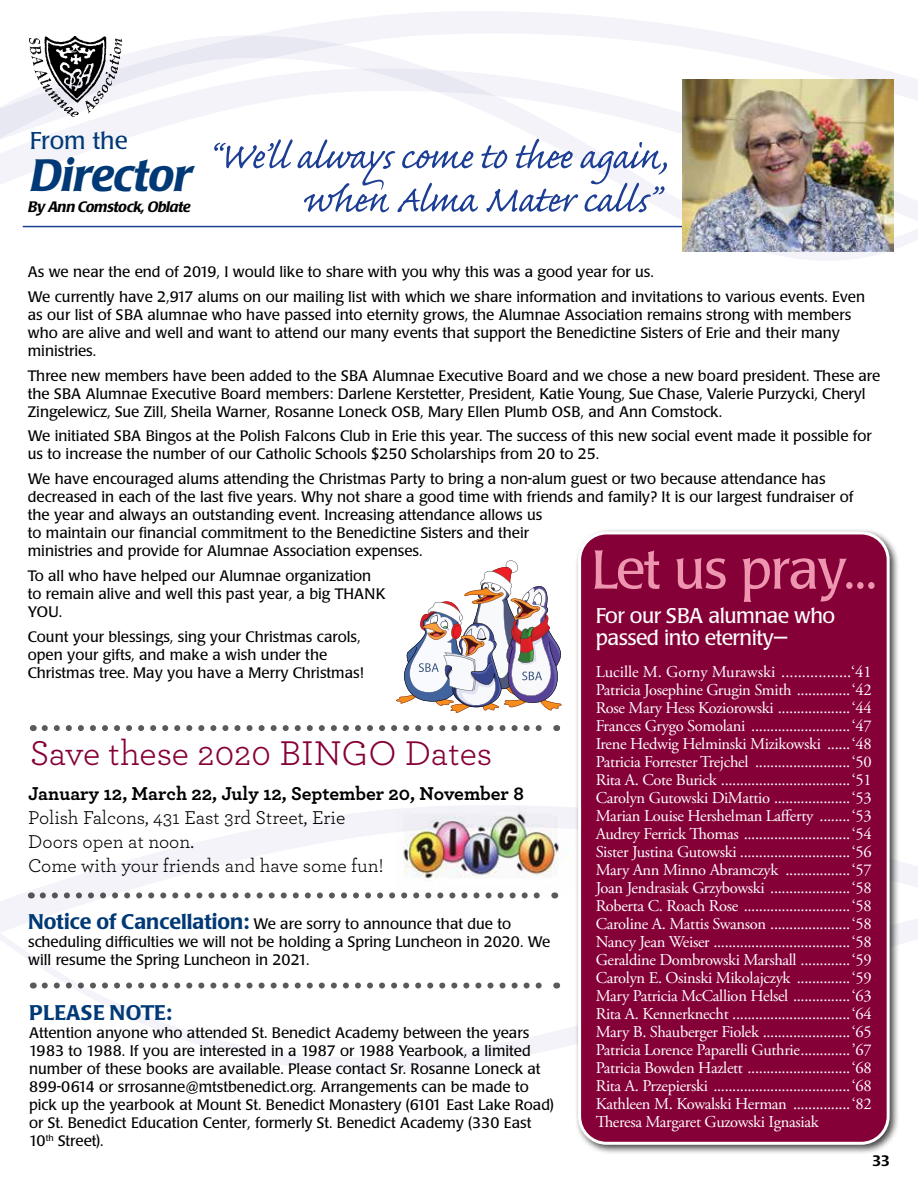
<style>
.page{position:relative;width:918px;height:1188px;background:#fff}
.page>*{position:absolute;margin:0;border:0;box-sizing:border-box;transform-origin:0 0}
.t1{font:54px "Poppl Laudatio";letter-spacing:-.025em;color:#ee95b0}
.t2{font:italic 500 45px "Poppl Laudatio";color:#003976}
.t3{font:36px "Archer";color:#860038}
.t4{font:24px "Poppl Laudatio";color:#003976}
.t5{font:21px/22.5px "Poppl Laudatio";letter-spacing:-.025em;color:#fff}
.t6{font:500 21px "Poppl Laudatio";color:#003976}
.t7{font:19.5px/24px "Archer";color:#000}
.t8{font:700 19.5px "Archer";color:#000}
.t9{font:16.5px/18px "Adobe Garamond Pro";letter-spacing:-.02em;color:#fff;text-align:justify}
.t10{font:15px/18px "Poppl Laudatio";color:#000}
.t11{font:italic 500 15px "Poppl Laudatio";letter-spacing:-.02em;color:#000}
.t12{font:500 15px "Poppl Laudatio";color:#000}
.s1{font-weight:500;font-size:21px;color:#003976}
</style>
<div class="page">
<svg style="left:278px;top:12px;width:431px;height:19px;fill:#f3f3f9"></svg>
<svg style="left:29px;top:31px;width:824px;height:31px"></svg>
<svg style="left:0;top:62px;width:918px;height:198px"></svg>
<svg style="left:214px;top:139px;width:453px;height:73px"></svg>
<hr style="left:23px;top:226px;width:686px;height:1px;background:#1c3e94">
<img style="left:683px;top:80px;width:211px;height:172px">
<svg style="left:254px;top:1059px;width:249px;height:12px;fill:#f3f3f9"></svg>
<svg style="left:0;top:805px;width:918px;height:254px"></svg>
<div style="left:574px;top:527px;width:326px;height:628px;background:#000;opacity:.75"></div>
<div style="left:580px;top:533px;width:308px;height:610px;background:#860038;border-radius:27px"></div>
<div style="left:578px;top:531px;width:312px;height:614px;border:3px solid #fff;border-radius:27px"></div>
<svg style="left:45px;top:725px;width:497px;height:6px"></svg>
<img style="left:396px;top:807px;width:182px;height:87px">
<svg style="left:43px;top:892px;width:505px;height:6px"></svg>
<svg style="left:45px;top:983px;width:505px;height:6px"></svg>
<svg style="left:396px;top:560px;width:166px;height:153px"></svg>
<h3 class="t4" style="left:30px;top:127px;width:100px">From the</h3>
<h2 class="t2" style="left:30px;top:150px;width:164px">Director</h2>
<p class="t11" style="left:28px;top:198px;width:164px">By Ann Comstock, Oblate</p>
<p class="t10" style="left:28px;top:260px;width:839px;line-height:24.8px">As we near the end of 2019, I would like to share with you why this was a good year for us.<br>We currently have 2,917 alums on our mailing list with which we share information and invitations to various events. Even</p>
<p class="t10" style="left:28px;top:306px;width:825px">as our list of SBA alumnae who have passed into eternity grows, the Alumnae Association remains strong with members who are alive and well and want to attend our many events that support the Benedictine Sisters of Erie and their many ministries.</p>
<p class="t10" style="left:28px;top:367px;width:854px">Three new members have been added to the SBA Alumnae Executive Board and we chose a new board president. These are the SBA Alumnae Executive Board members: Darlene Kerstetter, President, Katie Young, Sue Chase, Valerie Purzycki, Cheryl<br>Zingelewicz, Sue Zill, Sheila Warner, Rosanne Loneck OSB, Mary Ellen Plumb OSB, and Ann Comstock.</p>
<p class="t10" style="left:28px;top:428px;width:846px">We initiated SBA Bingos at the Polish Falcons Club in Erie this year. The success of this new social event made it possible for us to increase the number of our Catholic Schools $250 Scholarships from 20 to 25.</p>
<p class="t10" style="left:28px;top:470px;width:827px">We have encouraged alums attending the Christmas Party to bring a non-alum guest or two because attendance has decreased in each of the last five years. Why not share a good time with friends and family? It is our largest fundraiser of the year and always an outstanding event. Increasing attendance allows us<br>to maintain our financial commitment to the Benedictine Sisters and their<br>ministries and provide for Alumnae Association expenses.</p>
<p class="t10" style="left:28px;top:567px;width:359px">To all who have helped our Alumnae organization to remain alive and well this past year, a big THANK<br>YOU.</p>
<p class="t10" style="left:28px;top:628px;width:337px">Count your blessings, sing your Christmas carols, open your gifts, and make a wish under the<br>Christmas tree. May you have a Merry Christmas!</p>
<h1 class="t1" style="left:591px;top:540px;width:288px">Let us pray...</h1>
<h3 class="t5" style="left:596px;top:604px;width:241px">For our SBA alumnae who passed into eternity—</h3>
<p class="t9" style="left:596px;top:663px;width:277px">Lucille M. Gorny Murawski .................‘41<br>Patricia Josephine Grugin Smith ..............‘42<br>Rose Mary Hess Koziorowski ...................‘44<br>Frances Grygo Somolani ..........................‘47<br>Irene Hedwig Helminski Mizikowski ......‘48<br>Patricia Forrester Trejchel .........................‘50<br>Rita A. Cote Burick ..................................‘51<br>Carolyn Gutowski DiMattio ....................‘53<br>Marian Louise Hershelman Lafferty ........‘53<br>Audrey Ferrick Thomas ............................‘54<br>Sister Justina Gutowski .............................‘56<br>Mary Ann Minno Abramczyk .................‘57<br>Joan Jendrasiak Grzybowski .....................‘58<br>Roberta C. Roach Rose ............................‘58<br>Caroline A. Mattis Swanson .....................‘58<br>Nancy Jean Weiser ....................................‘58<br>Geraldine Dombrowski Marshall .............‘59<br>Carolyn E. Osinski Mikolajczyk ..............‘59<br>Mary Patricia McCallion Helsel ...............‘63<br>Rita A. Kennerknecht ...............................‘64<br>Mary B. Shauberger Fiolek .......................‘65<br>Patricia Lorence Paparelli Guthrie.............’67<br>Patricia Bowden Hazlett ...........................‘68<br>Rita A. Przepierski ....................................‘68<br>Kathleen M. Kowalski Herman ...............‘82<br>Theresa Margaret Guzowski Ignasiak</p>
<h3 class="t3" style="left:30px;top:728px;width:464px">Save these 2020 BINGO Dates</h3>
<h3 class="t8" style="left:28px;top:779px;width:497px">January 12, March 22, July 12, September 20, November 8</h3>
<h3 class="t7" style="left:28px;top:805px;width:357px">Polish Falcons, 431 East 3rd Street, Erie<br>Doors open at noon.<br>Come with your friends and have some fun!</h3>
<p class="t10" style="left:28px;top:915px;width:524px"><span class="s1">Notice of Cancellation:</span> We are sorry to announce that due to scheduling difficulties we will not be holding a Spring Luncheon in 2020. We will resume the Spring Luncheon in 2021.</p>
<h3 class="t6" style="left:29px;top:1001px;width:144px">PLEASE NOTE:</h3>
<p class="t10" style="left:29px;top:1024px;width:526px">Attention anyone who attended St. Benedict Academy between the years 1983 to 1988. If you are interested in a 1987 or 1988 Yearbook, a limited number of these books are available. Please contact Sr. Rosanne Loneck at 899-0614 or srrosanne@mtstbenedict.org. Arrangements can be made to pick up the yearbook at Mount St. Benedict Monastery (6101 East Lake Road) or St. Benedict Education Center, formerly St. Benedict Academy (330 East 10<sup>th</sup> Street).</p>
<p class="t12" style="left:872px;top:1152px;width:19px">33</p>
</div>
